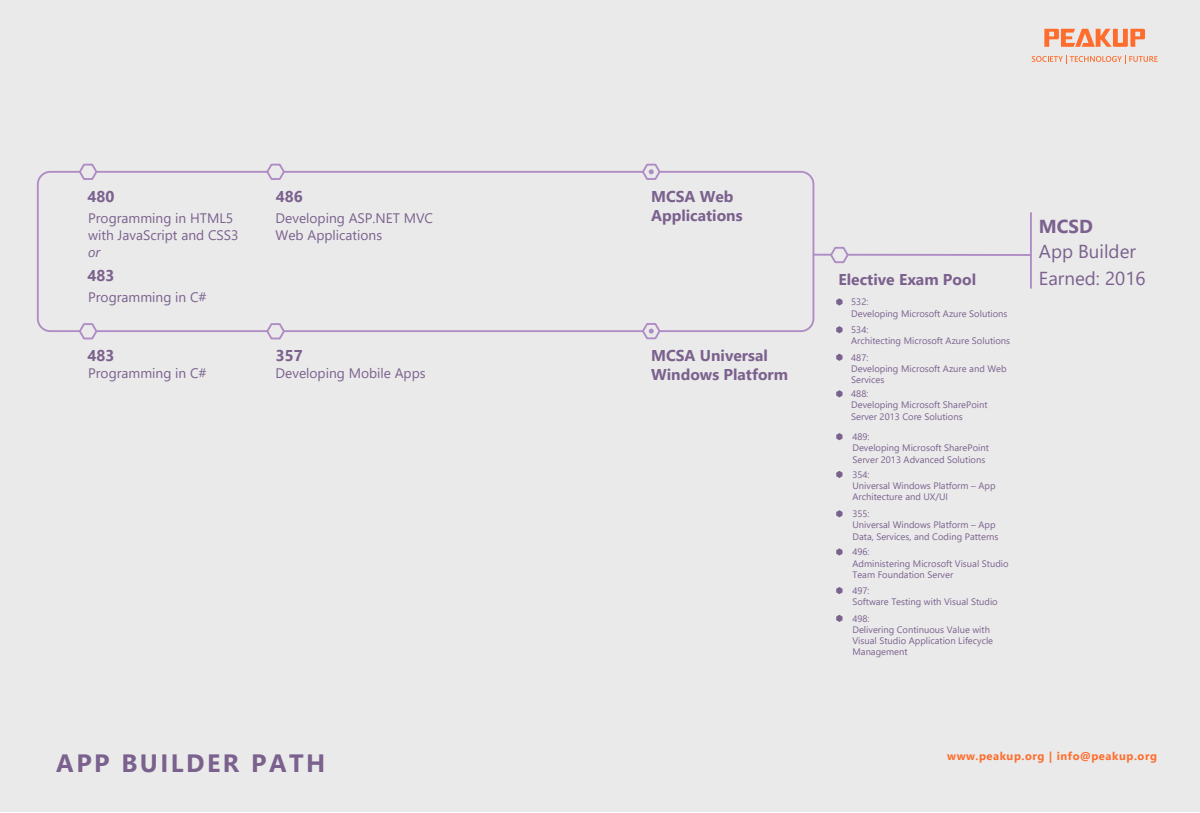
<style>
.page{position:relative;width:1200px;height:813px;background:#fff}
.page>*{position:absolute;margin:0;border:0;box-sizing:border-box;transform-origin:0 0}
.t1{font:700 25px "Segoe UI";letter-spacing:.1em;color:#7b618e}
.t2{font:18.75px/26.7px "Segoe UI";color:#7b618e}
.t3{font:700 18.75px "Segoe UI";color:#7b618e}
.t4{font:700 15.62px/18.8px "Segoe UI";color:#7b618e}
.t5{font:13.75px/16.5px "Segoe UI";color:#7b618e}
.t6{font:italic 13.75px "Segoe UI";color:#7b618e}
.t7{font:700 11.25px "Segoe UI";letter-spacing:.05em;color:#ff6d2d}
.t8{font:9.38px/11.2px "Segoe UI";color:#7b618e}
</style>
<div class="page">
<div style="left:0;top:0;width:1200px;height:811px;background:#eaeaea"></div>
<hr style="left:1030px;top:213px;width:2px;height:75px;background:#af8cc4">
<svg style="left:836px;top:298px;width:6px;height:7px"></svg>
<svg style="left:836px;top:326px;width:6px;height:7px"></svg>
<svg style="left:836px;top:353px;width:6px;height:8px"></svg>
<svg style="left:836px;top:390px;width:6px;height:7px"></svg>
<svg style="left:836px;top:433px;width:6px;height:7px"></svg>
<svg style="left:836px;top:471px;width:6px;height:7px"></svg>
<svg style="left:836px;top:510px;width:6px;height:7px"></svg>
<svg style="left:836px;top:548px;width:6px;height:7px"></svg>
<svg style="left:836px;top:587px;width:6px;height:7px"></svg>
<svg style="left:836px;top:614px;width:6px;height:8px"></svg>
<div style="left:37px;top:171px;width:777px;height:161px;border:2px solid #af8cc4;border-radius:12px"></div>
<svg style="left:78px;top:163px;width:21px;height:17px"></svg>
<svg style="left:78px;top:323px;width:21px;height:17px"></svg>
<svg style="left:265px;top:163px;width:21px;height:17px"></svg>
<svg style="left:265px;top:323px;width:21px;height:17px"></svg>
<svg style="left:812px;top:246px;width:220px;height:19px"></svg>
<svg style="left:641px;top:163px;width:21px;height:17px"></svg>
<svg style="left:641px;top:323px;width:21px;height:17px"></svg>
<svg style="left:1044px;top:29px;width:101px;height:18px"></svg>
<svg style="left:1032px;top:56px;width:126px;height:8px"></svg>
<h3 class="t4" style="left:88px;top:186px;width:28px">480</h3>
<h3 class="t4" style="left:276px;top:186px;width:28px">486</h3>
<h3 class="t4" style="left:651px;top:186px;width:93px">MCSA Web<br>Applications</h3>
<h3 class="t5" style="left:276px;top:209px;width:159px">Developing ASP.NET MVC<br>Web Applications</h3>
<h3 class="t5" style="left:88px;top:209px;width:152px">Programming in HTML5 with JavaScript and CSS3</h3>
<h3 class="t4" style="left:88px;top:265px;width:28px">483</h3>
<h3 class="t5" style="left:88px;top:288px;width:120px">Programming in C#</h3>
<h3 class="t6" style="left:88px;top:241px;width:14px">or</h3>
<h3 class="t4" style="left:88px;top:345px;width:28px">483</h3>
<h3 class="t4" style="left:276px;top:345px;width:28px">357</h3>
<h3 class="t4" style="left:651px;top:345px;width:139px">MCSA Universal<br>Windows Platform</h3>
<h3 class="t5" style="left:88px;top:364px;width:120px">Programming in C#</h3>
<h3 class="t5" style="left:276px;top:364px;width:152px">Developing Mobile Apps</h3>
<h1 class="t1" style="left:56px;top:739px;width:271px">APP BUILDER PATH</h1>
<h3 class="t4" style="left:839px;top:268px;width:139px">Elective Exam Pool</h3>
<p class="t8" style="left:851px;top:295px;width:158px">532:<br>Developing Microsoft Azure Solutions</p>
<p class="t8" style="left:851px;top:323px;width:160px">534:<br>Architecting Microsoft Azure Solutions</p>
<p class="t8" style="left:851px;top:351px;width:157px">487:<br>Developing Microsoft Azure and Web<br>Services</p>
<p class="t8" style="left:851px;top:387px;width:138px">488:<br>Developing Microsoft SharePoint<br>Server 2013 Core Solutions</p>
<p class="t8" style="left:852px;top:430px;width:138px">489:<br>Developing Microsoft SharePoint<br>Server 2013 Advanced Solutions</p>
<p class="t8" style="left:852px;top:468px;width:145px">354:<br>Universal Windows Platform – App<br>Architecture and UX/UI</p>
<p class="t8" style="left:852px;top:507px;width:148px">355:<br>Universal Windows Platform – App<br>Data, Services, and Coding Patterns</p>
<p class="t8" style="left:852px;top:545px;width:158px">496:<br>Administering Microsoft Visual Studio<br>Team Foundation Server</p>
<p class="t8" style="left:852px;top:584px;width:147px">497:<br>Software Testing with Visual Studio</p>
<p class="t8" style="left:852px;top:612px;width:142px">498:<br>Delivering Continuous Value with<br>Visual Studio Application Lifecycle<br>Management</p>
<h2 class="t3" style="left:1039px;top:209px;width:55px">MCSD</h2>
<h2 class="t2" style="left:1039px;top:236px;width:108px">App Builder<br>Earned: 2016</h2>
<p class="t7" style="left:947px;top:745px;width:211px">www.peakup.org | info@peakup.org</p>
</div>
